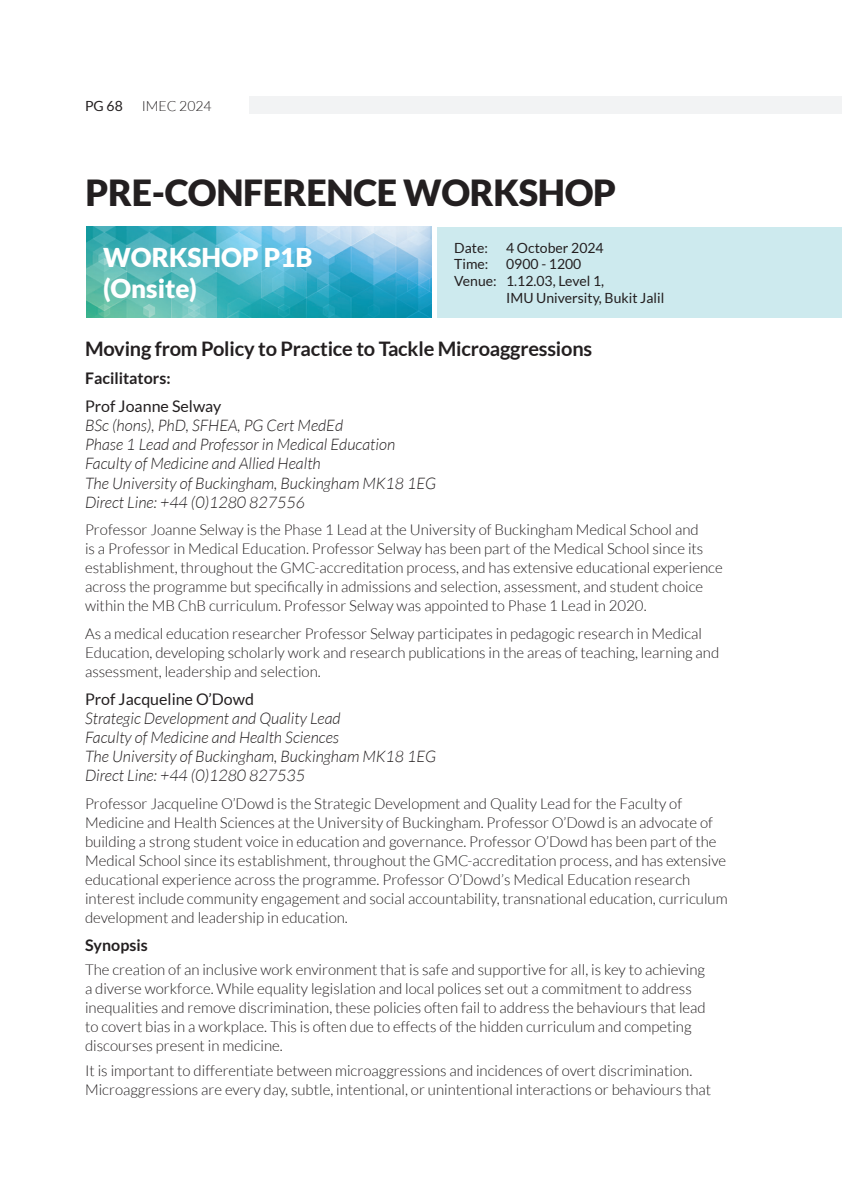
<style>
.page{position:relative;width:842px;height:1191px;background:#fff}
.page>*{position:absolute;margin:0;border:0;box-sizing:border-box;transform-origin:0 0}
._06_page_main_title{font:900 36px "Lato";letter-spacing:-.01em;color:#231f20}
.t1{font:900 26px/31.2px "Lato";color:#fff}
.t2{font:700 20px "Lato";letter-spacing:-.01em;color:#231f20}
.t3{font:italic 300 16px/19.2px "Lato";color:#231f20}
.t4{font:700 16px "Lato";color:#231f20}
.t5{font:300 15px/19px "Lato";color:#231f20}
.t6{font:14px/16.8px "Lato";color:#231f20}
.t7{font:300 14px "Lato";color:#231f20}
.s1{font-weight:400;font-style:normal}
</style>
<div class="page">
<div style="left:249px;top:96px;width:593px;height:17px;background:#f2f3f4"></div>
<img style="left:86px;top:227px;width:345px;height:90px">
<div style="left:437px;top:227px;width:405px;height:90px;background:#cdeaee"></div>
<p class="t6" style="left:85px;top:97px;width:39px">PG 68</p>
<p class="t7" style="left:142px;top:98px;width:71px">IMEC 2024</p>
<p class="_06_page_main_title" style="left:86px;top:172px;width:532px">PRE-CONFERENCE WORKSHOP</p>
<p class="t1" style="left:103px;top:241px;width:211px">WORKSHOP P1B (Onsite)</p>
<p class="t6" style="left:454px;top:239px;width:35px">Date:</p>
<p class="t6" style="left:506px;top:239px;width:99px">4 October 2024</p>
<p class="t6" style="left:454px;top:256px;width:36px">Time:</p>
<p class="t6" style="left:506px;top:256px;width:77px">0900 - 1200</p>
<p class="t6" style="left:506px;top:273px;width:160px;text-indent:-52px">Venue: 1.12.03, Level 1,<br>IMU University, Bukit Jalil</p>
<p class="t2" style="left:85px;top:338px;width:509px">Moving from Policy to Practice to Tackle Microaggressions</p>
<p class="t4" style="left:85px;top:369px;width:87px">Facilitators:</p>
<p class="t3" style="left:85px;top:397px;width:353px"><span class="s1">Prof Joanne Selway<br></span>BSc (hons), PhD, SFHEA, PG Cert MedEd<br>Phase 1 Lead and Professor in Medical Education Faculty of Medicine and Allied Health<br>The University of Buckingham, Buckingham MK18 1EG Direct Line: +44 (0)1280 827556</p>
<p class="t5" style="left:85px;top:520px;width:639px">Professor Joanne Selway is the Phase 1 Lead at the University of Buckingham Medical School and<br>is a Professor in Medical Education. Professor Selway has been part of the Medical School since its establishment, throughout the GMC-accreditation process, and has extensive educational experience across the programme but specifically in admissions and selection, assessment, and student choice within the MB ChB curriculum. Professor Selway was appointed to Phase 1 Lead in 2020.</p>
<p class="t5" style="left:85px;top:624px;width:636px">As a medical education researcher Professor Selway participates in pedagogic research in Medical<br>Education, developing scholarly work and research publications in the areas of teaching, learning and assessment, leadership and selection.</p>
<p class="t3" style="left:85px;top:690px;width:353px"><span class="s1">Prof Jacqueline O’Dowd<br></span>Strategic Development and Quality Lead<br>Faculty of Medicine and Health Sciences<br>The University of Buckingham, Buckingham MK18 1EG Direct Line: +44 (0)1280 827535</p>
<p class="t5" style="left:85px;top:794px;width:644px">Professor Jacqueline O’Dowd is the Strategic Development and Quality Lead for the Faculty of Medicine and Health Sciences at the University of Buckingham. Professor O’Dowd is an advocate of building a strong student voice in education and governance. Professor O’Dowd has been part of the Medical School since its establishment, throughout the GMC-accreditation process, and has extensive educational experience across the programme. Professor O’Dowd’s Medical Education research interest include community engagement and social accountability, transnational education, curriculum development and leadership in education.</p>
<p class="t4" style="left:85px;top:935px;width:64px">Synopsis</p>
<p class="t5" style="left:85px;top:960px;width:622px">The creation of an inclusive work environment that is safe and supportive for all, is key to achieving a diverse workforce. While equality legislation and local polices set out a commitment to address inequalities and remove discrimination, these policies often fail to address the behaviours that lead to covert bias in a workplace. This is often due to effects of the hidden curriculum and competing discourses present in medicine.</p>
<p class="t5" style="left:85px;top:1061px;width:628px">It is important to differentiate between microaggressions and incidences of overt discrimination.<br>Microaggressions are every day, subtle, intentional, or unintentional interactions or behaviours that</p>
</div>
